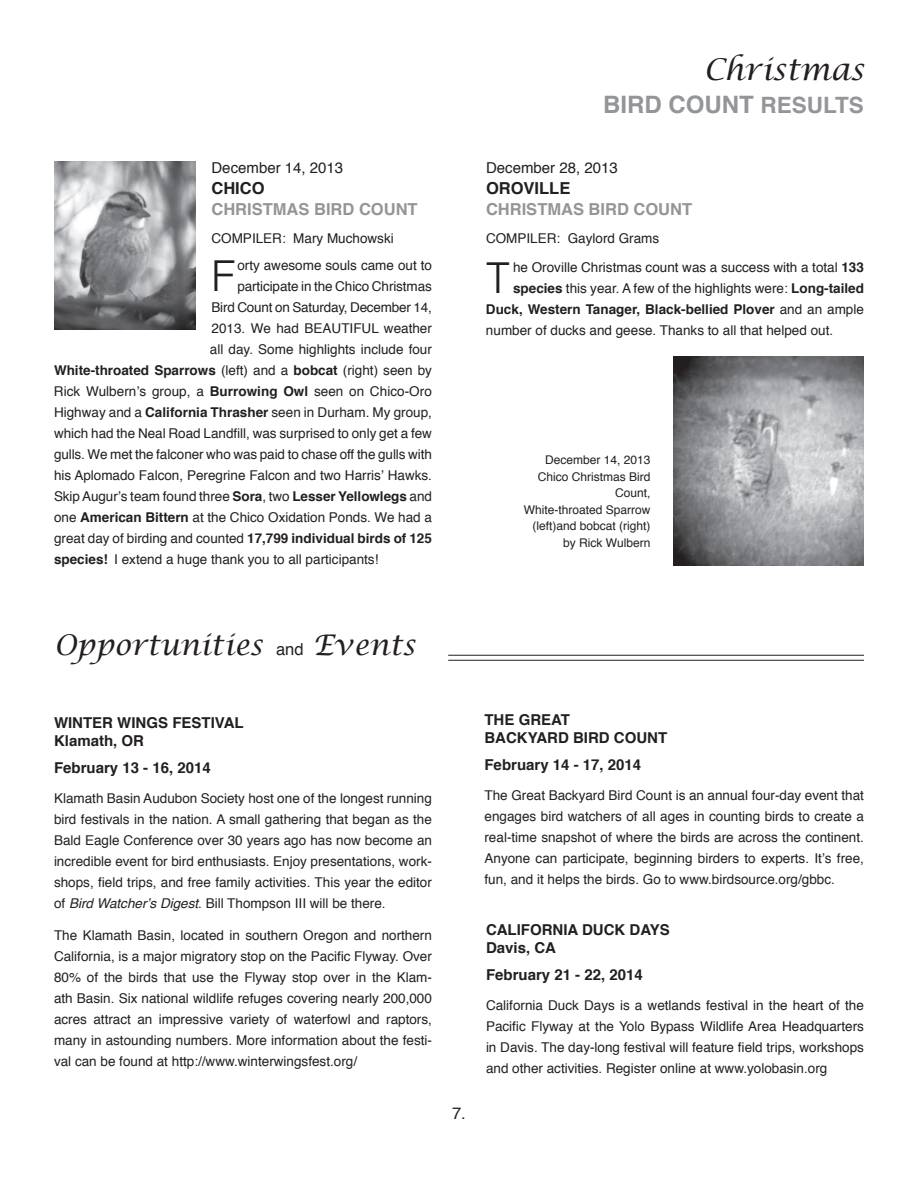
<style>
.page{position:relative;width:918px;height:1188px;background:#fff}
.page>*{position:absolute;margin:0;border:0;box-sizing:border-box;transform-origin:0 0}
.t1{font:300 42.75px "Helvetica";color:#231f20}
.t2{font:italic 30px "Lucida Calligraphy";color:#231f20}
.t3{font:italic 28.5px "Lucida Calligraphy";color:#231f20}
.t4{font:700 24px "Helvetica";color:#939598}
.t5{font:700 16.5px/21px "Helvetica";color:#939598}
.t6{font:700 16.5px "Helvetica";color:#231f20}
.t7{font:16.5px "Helvetica";color:#231f20}
.t8{font:700 15px/18px "Helvetica";color:#231f20}
.t9{font:15px "Helvetica";color:#231f20}
.t10{font:13.5px/21px "Helvetica";color:#231f20;text-align:justify}
.t11{font:700 13.5px "Helvetica";color:#231f20}
.t12{font:12px/16.5px "Helvetica";color:#231f20;text-align:right}
.s1{font-weight:400}
.s2{font-weight:700}
.s3{font-family:"Helvetica";font-style:normal;font-size:16.5px}
.s4{font-size:22.5px}
.s5{color:#231f20}
.s6{color:#919396}
.s7{font-style:italic}
</style>
<div class="page">
<img style="left:54px;top:161px;width:141px;height:168px">
<img style="left:674px;top:356px;width:190px;height:210px">
<hr style="left:448px;top:655px;width:416px;height:1px;background:#231f20">
<hr style="left:448px;top:660px;width:416px;height:1px;background:#231f20">
<p class="t9" style="left:212px;top:156px;width:133px">December 14, 2013</p>
<p class="t6" style="left:212px;top:175px;width:55px">CHICO</p>
<p class="t5" style="left:212px;top:199px;width:208px">CHRISTMAS BIRD COUNT</p>
<p class="t10" style="left:212px;top:228px;width:184px">COMPILER: Mary Muchowski</p>
<h1 class="t1" style="left:212px;top:249px;width:25px">F</h1>
<p class="t10" style="left:237px;top:255px;width:196px">orty awesome souls came out to</p>
<p class="t10" style="left:237px;top:276px;width:196px">participate in the Chico Christmas</p>
<p class="t10" style="left:211px;top:297px;width:222px">Bird Count on Saturday, December 14,</p>
<p class="t10" style="left:211px;top:318px;width:222px">2013. We had BEAUTIFUL weather</p>
<p class="t10" style="left:210px;top:339px;width:223px">all day. Some highlights include four</p>
<p class="t11" style="left:54px;top:360px;width:380px">White-throated Sparrows <span class="s1">(left) and a</span> bobcat <span class="s1">(right) seen by</span></p>
<p class="t10" style="left:54px;top:381px;width:379px">Rick Wulbern’s group, a <span class="s2">Burrowing Owl</span> seen on Chico-Oro</p>
<p class="t10" style="left:54px;top:402px;width:379px">Highway and a <span class="s2">California Thrasher</span> seen in Durham. My group,</p>
<p class="t10" style="left:54px;top:423px;width:379px">which had the Neal Road Landfill, was surprised to only get a few</p>
<p class="t10" style="left:54px;top:444px;width:379px">gulls. We met the falconer who was paid to chase off the gulls with</p>
<p class="t10" style="left:54px;top:465px;width:379px">his Aplomado Falcon, Peregrine Falcon and two Harris’ Hawks.</p>
<p class="t10" style="left:54px;top:486px;width:380px">Skip Augur’s team found three <span class="s2">Sora</span>, two <span class="s2">Lesser Yellowlegs</span> and</p>
<p class="t10" style="left:54px;top:507px;width:380px">one <span class="s2">American Bittern</span> at the Chico Oxidation Ponds. We had a</p>
<p class="t10" style="left:54px;top:528px;width:379px">great day of birding and counted <span class="s2">17,799 individual birds of 125</span></p>
<p class="t10" style="left:54px;top:549px;width:326px"><span class="s2">species!</span> I extend a huge thank you to all participants!</p>
<h3 class="t3" style="left:54px;top:628px;width:363px">Opportunities <span class="s3">and</span> Events</h3>
<h2 class="t2" style="left:704px;top:51px;width:162px">Christmas</h2>
<h3 class="t4" style="left:603px;top:85px;width:262px">BIRD COUNT <span class="s4">RESULTS</span></h3>
<p class="t9" style="left:486px;top:156px;width:133px">December 28, 2013</p>
<p class="t5" style="left:486px;top:178px;width:208px"><span class="s5">OROVILLE<br></span><span class="s6">C</span>HRISTMAS BIRD COUNT</p>
<p class="t10" style="left:486px;top:228px;width:175px">COMPILER: Gaylord Grams</p>
<h1 class="t1" style="left:486px;top:251px;width:25px">T</h1>
<p class="t10" style="left:513px;top:257px;width:352px">he Oroville Christmas count was a success with a total <span class="s2">133</span></p>
<p class="t10" style="left:513px;top:278px;width:352px"><span class="s2">species</span> this year. A few of the highlights were: <span class="s2">Long-tailed</span></p>
<p class="t11" style="left:486px;top:298px;width:379px">Duck, Western Tanager, Black-bellied Plover <span class="s1">and an ample</span></p>
<p class="t10" style="left:486px;top:320px;width:349px">number of ducks and geese. Thanks to all that helped out.</p>
<p class="t12" style="left:524px;top:452px;width:128px">December 14, 2013<br>Chico Christmas Bird<br>Count,<br>White-throated Sparrow (left)and bobcat (right) by Rick Wulbern</p>
<p class="t8" style="left:484px;top:711px;width:184px">THE GREAT<br>BACKYARD BIRD COUNT</p>
<p class="t8" style="left:484px;top:756px;width:158px">February 14 - 17, 2014</p>
<p class="t10" style="left:484px;top:786px;width:381px">The Great Backyard Bird Count is an annual four-day event that engages bird watchers of all ages in counting birds to create a real-time snapshot of where the birds are across the continent.<br>Anyone can participate, beginning birders to experts. It’s free, fun, and it helps the birds. Go to www.birdsource.org/gbbc.</p>
<p class="t8" style="left:54px;top:714px;width:191px">WINTER WINGS FESTIVAL<br>Klamath, OR</p>
<p class="t8" style="left:54px;top:759px;width:158px">February 13 - 16, 2014</p>
<p class="t10" style="left:54px;top:789px;width:380px">Klamath Basin Audubon Society host one of the longest running bird festivals in the nation. A small gathering that began as the Bald Eagle Conference over 30 years ago has now become an incredible event for bird enthusiasts. Enjoy presentations, work&shy;shops, field trips, and free family activities. This year the editor of <span class="s7">Bird Watcher’s Digest</span>. Bill Thompson III will be there.</p>
<p class="t10" style="left:54px;top:925px;width:379px">The Klamath Basin, located in southern Oregon and northern California, is a major migratory stop on the Pacific Flyway. Over 80% of the birds that use the Flyway stop over in the Klam&shy;ath Basin. Six national wildlife refuges covering nearly 200,000 acres attract an impressive variety of waterfowl and raptors, many in astounding numbers. More information about the festi&shy;val can be found at http://www.winterwingsfest.org/</p>
<p class="t8" style="left:486px;top:921px;width:185px">CALIFORNIA DUCK DAYS<br>Davis, CA</p>
<p class="t8" style="left:486px;top:966px;width:158px">February 21 - 22, 2014</p>
<p class="t10" style="left:486px;top:995px;width:379px">California Duck Days is a wetlands festival in the heart of the Pacific Flyway at the Yolo Bypass Wildlife Area Headquarters in Davis. The day-long festival will feature field trips, workshops and other activities. Register online at www.yolobasin.org</p>
<p class="t7" style="left:452px;top:1101px;width:15px">7.</p>
</div>
